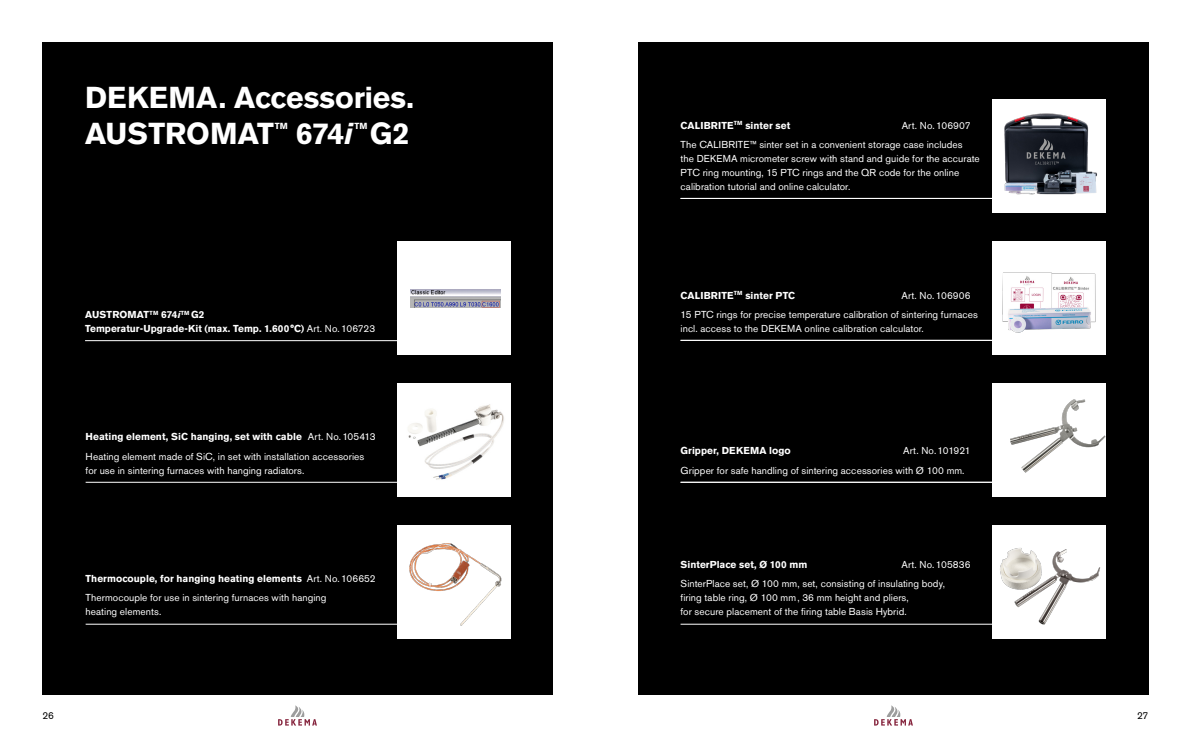
<style>
.page{position:relative;width:1191px;height:738px;background:#fff}
.page>*{position:absolute;margin:0;border:0;box-sizing:border-box;transform-origin:0 0}
.t1{font:700 30px/36px "Akzidenz Grotesk BE";color:#fff}
.t2{font:10px/19px "Akzidenz Grotesk BE";letter-spacing:.01em;color:#fff}
.t3{font:700 10px/14px "Akzidenz Grotesk BE";letter-spacing:.005em;color:#fff}
.t4{font:10px "Akzidenz Grotesk BE";color:#000}
.t5{font:700 8.7px "Akzidenz Grotesk BE";color:#fff}
.s1{font-style:italic}
.s2{font-weight:400}
.s3{font-weight:700}
</style>
<div class="page">
<div style="left:43px;top:43px;width:510px;height:651px;background:#000"></div>
<div style="left:638px;top:43px;width:510px;height:651px;background:#000"></div>
<svg style="left:278px;top:705px;width:39px;height:20px"></svg>
<svg style="left:874px;top:705px;width:39px;height:20px"></svg>
<hr style="left:86px;top:481px;width:324px;height:1px;background:#fff">
<div style="left:397px;top:383px;width:114px;height:113px;background:#fff"></div>
<img style="left:408px;top:404px;width:96px;height:76px">
<hr style="left:85px;top:340px;width:324px;height:1px;background:#fff">
<div style="left:397px;top:241px;width:113px;height:114px;background:#fff"></div>
<img style="left:410px;top:289px;width:90px;height:18px">
<hr style="left:86px;top:623px;width:324px;height:1px;background:#fff">
<img style="left:397px;top:525px;width:114px;height:113px">
<hr style="left:680px;top:481px;width:325px;height:1px;background:#fff">
<div style="left:992px;top:383px;width:114px;height:113px;background:#fff"></div>
<img style="left:1010px;top:399px;width:96px;height:74px">
<hr style="left:680px;top:198px;width:325px;height:1px;background:#fff">
<div style="left:992px;top:99px;width:114px;height:114px;background:#fff"></div>
<img style="left:1004px;top:113px;width:93px;height:82px">
<hr style="left:680px;top:340px;width:325px;height:1px;background:#fff">
<div style="left:992px;top:241px;width:114px;height:113px;background:#fff"></div>
<img style="left:1002px;top:272px;width:94px;height:61px">
<hr style="left:680px;top:623px;width:325px;height:1px;background:#fff">
<div style="left:992px;top:524px;width:114px;height:114px;background:#fff"></div>
<img style="left:1000px;top:548px;width:101px;height:77px">
<h1 class="t1" style="left:85px;top:79px;width:330px">DEKEMA. Accessories.<br>AUSTROMAT</h1>
<p class="t5" style="left:275px;top:120px;width:15px">TM</p>
<h1 class="t1" style="left:296px;top:115px;width:59px">674<span class="s1">i</span></h1>
<p class="t5" style="left:354px;top:120px;width:15px">TM</p>
<h1 class="t1" style="left:370px;top:115px;width:41px">G2</h1>
<p class="t3" style="left:85px;top:307px;width:291px">AUSTROMAT<sup>TM</sup> 674<span class="s1">i</span><sup>TM</sup> G2<br>Temperatur-Upgrade-Kit (max. Temp. 1.600°C) <span class="s2">Art. No.106723</span></p>
<p class="t2" style="left:86px;top:427px;width:292px"><span class="s3">Heating element, SiC hanging, set with cable</span> Art. No.105413<br>Heating element made of SiC, in set with installation accessories</p>
<p class="t2" style="left:86px;top:460px;width:220px">for use in sintering furnaces with hanging radiators.</p>
<p class="t2" style="left:86px;top:569px;width:292px"><span class="s3">Thermocouple, for hanging heating elements</span> Art. No.106652<br>Thermocouple for use in sintering furnaces with hanging</p>
<p class="t2" style="left:86px;top:602px;width:77px">heating elements.</p>
<p class="t3" style="left:680px;top:118px;width:111px">CALIBRITE<sup>TM</sup> sinter set</p>
<p class="t2" style="left:680px;top:115px;width:292px;text-indent:221px">Art. No.106907<br>The CALIBRITE™ sinter set in a convenient storage case includes</p>
<p class="t2" style="left:680px;top:151px;width:301px;line-height:14px">the DEKEMA micrometer screw with stand and guide for the accurate<br>PTC ring mounting, 15 PTC rings and the QR code for the online calibration tutorial and online calculator.</p>
<p class="t3" style="left:680px;top:288px;width:116px">CALIBRITE<sup>TM</sup> sinter PTC</p>
<p class="t2" style="left:680px;top:285px;width:299px;text-indent:221px">Art. No.106906<br>15 PTC rings for precise temperature calibration of sintering furnaces</p>
<p class="t2" style="left:680px;top:318px;width:245px">incl. access to the DEKEMA online calibration calculator.</p>
<p class="t3" style="left:680px;top:444px;width:112px">Gripper, DEKEMA logo</p>
<p class="t2" style="left:680px;top:441px;width:291px;text-indent:223px">Art. No.101921<br>Gripper for safe handling of sintering accessories with Ø 100 mm.</p>
<p class="t3" style="left:680px;top:557px;width:128px">SinterPlace set, Ø 100 mm</p>
<p class="t2" style="left:680px;top:555px;width:292px;text-indent:221px">Art. No.105836<br>SinterPlace set, Ø 100 mm, set, consisting of insulating body,</p>
<p class="t2" style="left:680px;top:590px;width:230px;line-height:14px">firing table ring, Ø 100 mm, 36 mm height and pliers, for secure placement of the firing table Basis Hybrid.</p>
<p class="t4" style="left:43px;top:709px;width:13px">26</p>
<p class="t4" style="left:1137px;top:709px;width:13px">27</p>
</div>
